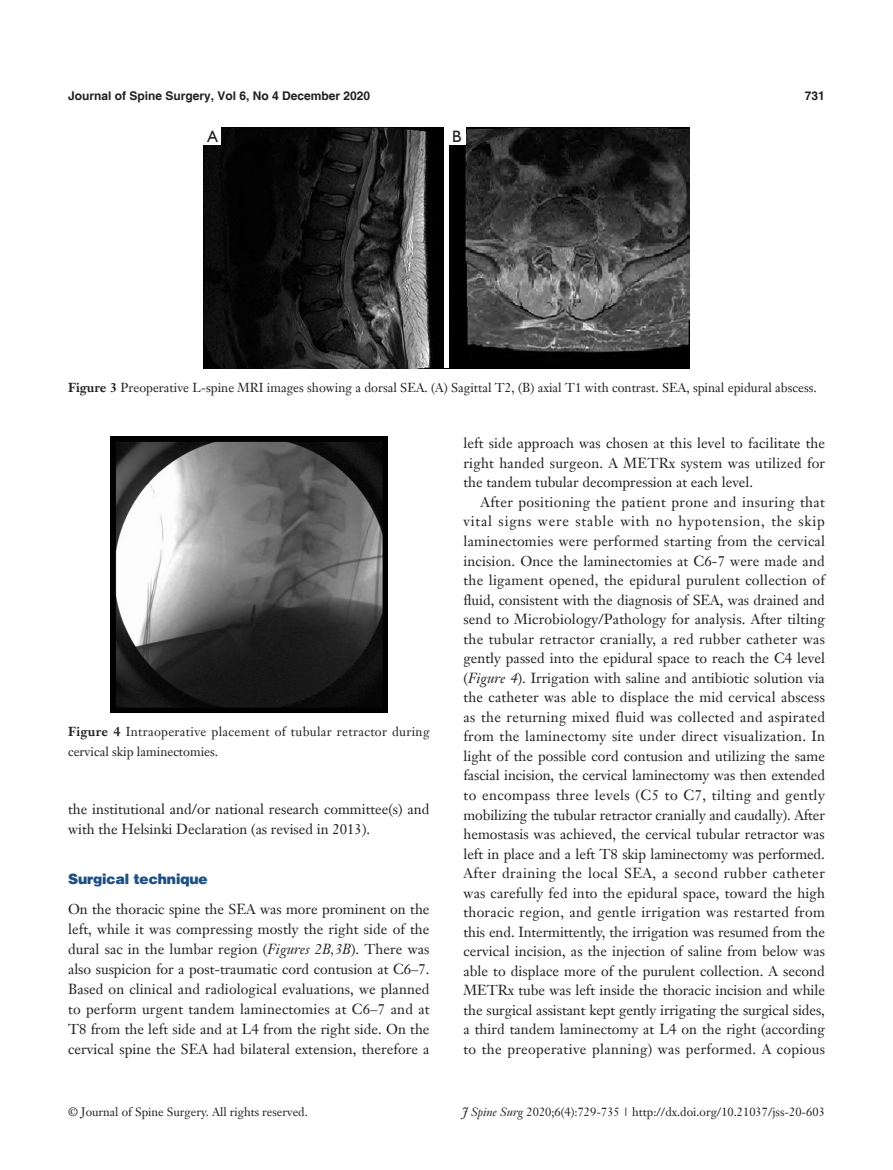
<style>
.page{position:relative;width:893px;height:1170px;background:#fff}
.page>*{position:absolute;margin:0;border:0;box-sizing:border-box;transform-origin:0 0}
.t1{font:16.5px "Humanist 521 BT";color:#231f20}
.t2{font:14.25px/19.5px "Janson Text LT";color:#231f20;text-align:justify}
.一级标题-6_5{font:900 14.25px "Helvetica";color:#1c5085}
.t3{font:12.75px "Janson Text LT";color:#231f20}
.t4{font:12.75px/19.5px "Janson Text LT";letter-spacing:.025em;color:#231f20}
.t5{font:12px "Janson Text LT";color:#231f20}
.t6{font:700 12px "Helvetica";color:#231f20}
.s1{font-weight:700}
.s2{font-style:italic}
</style>
<div class="page">
<img style="left:204px;top:128px;width:485px;height:240px">
<div style="left:444px;top:128px;width:5px;height:240px;background:#fff"></div>
<div style="left:204px;top:128px;width:17px;height:17px;background:#fff"></div>
<div style="left:448px;top:128px;width:17px;height:17px;background:#fff"></div>
<img style="left:111px;top:436px;width:276px;height:276px">
<p class="t6" style="left:68px;top:88px;width:304px">Journal of Spine Surgery, Vol 6, No 4 December 2020</p>
<p class="t6" style="left:805px;top:88px;width:22px">731</p>
<p class="t1" style="left:207px;top:126px;width:12px">A</p>
<p class="t1" style="left:452px;top:126px;width:11px">B</p>
<p class="t3" style="left:68px;top:379px;width:750px"><span class="s1">Figure 3</span> Preoperative L-spine MRI images showing a dorsal SEA. (A) Sagittal T2, (B) axial T1 with contrast. SEA, spinal epidural abscess.</p>
<p class="t4" style="left:68px;top:722px;width:363px"><span class="s1">Figure 4</span> Intraoperative placement of tubular retractor during cervical skip laminectomies.</p>
<p class="t2" style="left:68px;top:799px;width:363px;line-height:20px">the institutional and/or national research committee(s) and with the Helsinki Declaration (as revised in 2013).</p>
<p class="一级标题-6_5" style="left:68px;top:869px;width:141px">Surgical technique</p>
<p class="t2" style="left:68px;top:899px;width:363px;line-height:20px">On the thoracic spine the SEA was more prominent on the left, while it was compressing mostly the right side of the dural sac in the lumbar region (<span class="s2">Figures 2B,3B</span>). There was also suspicion for a post-traumatic cord contusion at C6–7.<br>Based on clinical and radiological evaluations, we planned to perform urgent tandem laminectomies at C6–7 and at T8 from the left side and at L4 from the right side. On the cervical spine the SEA had bilateral extension, therefore a</p>
<p class="t2" style="left:463px;top:433px;width:363px">left side approach was chosen at this level to facilitate the right handed surgeon. A METRx system was utilized for the tandem tubular decompression at each level.</p>
<p class="t2" style="left:463px;top:492px;width:363px;text-indent:17px">After positioning the patient prone and insuring that vital signs were stable with no hypotension, the skip laminectomies were performed starting from the cervical incision. Once the laminectomies at C6-7 were made and the ligament opened, the epidural purulent collection of fluid, consistent with the diagnosis of SEA, was drained and send to Microbiology/Pathology for analysis. After tilting the tubular retractor cranially, a red rubber catheter was gently passed into the epidural space to reach the C4 level (<span class="s2">Figure 4</span>). Irrigation with saline and antibiotic solution via the catheter was able to displace the mid cervical abscess as the returning mixed fluid was collected and aspirated from the laminectomy site under direct visualization. In light of the possible cord contusion and utilizing the same fascial incision, the cervical laminectomy was then extended to encompass three levels (C5 to C7, tilting and gently mobilizing the tubular retractor cranially and caudally). After hemostasis was achieved, the cervical tubular retractor was left in place and a left T8 skip laminectomy was performed.<br>After draining the local SEA, a second rubber catheter was carefully fed into the epidural space, toward the high thoracic region, and gentle irrigation was restarted from this end. Intermittently, the irrigation was resumed from the cervical incision, as the injection of saline from below was able to displace more of the purulent collection. A second METRx tube was left inside the thoracic incision and while the surgical assistant kept gently irrigating the surgical sides, a third tandem laminectomy at L4 on the right (according to the preoperative planning) was performed. A copious</p>
<p class="t5" style="left:68px;top:1104px;width:241px">© Journal of Spine Surgery. All rights reserved.</p>
<p class="t5" style="left:462px;top:1104px;width:364px"><span class="s2">J Spine Surg</span> 2020;6(4):729-735 | http://dx.doi.org/10.21037/jss-20-603</p>
</div>
